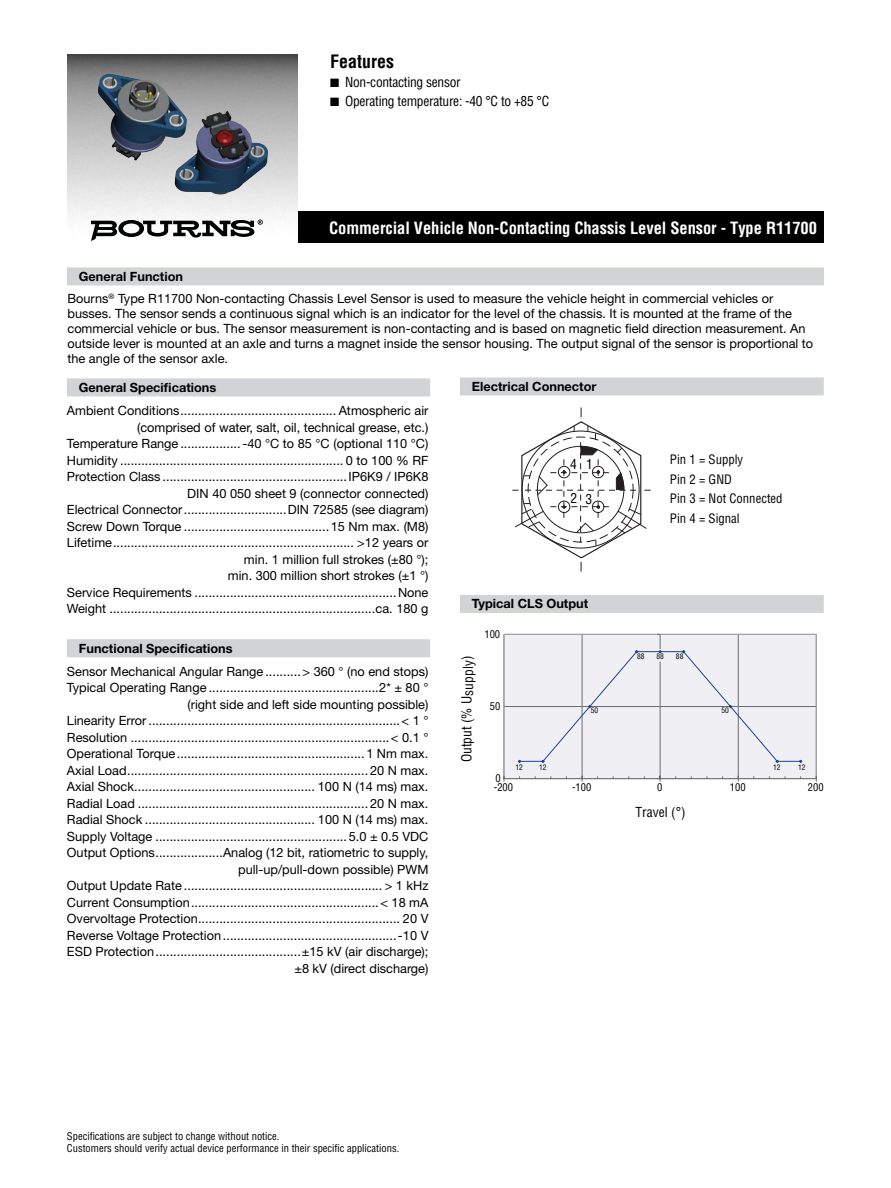
<style>
.page{position:relative;width:891px;height:1188px;background:#fff}
.page>*{position:absolute;margin:0;border:0;box-sizing:border-box;transform-origin:0 0}
.t1{font:700 condensed 18px "Helvetica";color:#000}
.t2{font:700 condensed 16.5px "Helvetica";letter-spacing:-.005em;color:#fff}
.t3{font:condensed 13.5px "Helvetica";letter-spacing:-.02em;color:#000}
.t4{font:condensed 13.5px "Helvetica";color:#010202}
.t5{font:12.75px/16.5px "Helvetica Neue";color:#000;text-align:right}
.t6{font:700 12.75px "Helvetica Neue";color:#000}
.t7{font:condensed 12.75px/19.5px "Helvetica";color:#010202}
.t8{font:condensed 10.5px/12.8px "Helvetica";color:#000}
.t9{font:condensed 10.5px "Helvetica";color:#010202}
.t10{font:condensed 7.5px "Helvetica";color:#010202}
</style>
<div class="page">
<div style="left:67px;top:267px;width:757px;height:18px;background:#d1d3d4"></div>
<div style="left:289px;top:212px;width:535px;height:31px;background:#000"></div>
<img style="left:68px;top:54px;width:230px;height:189px">
<svg style="left:91px;top:220px;width:172px;height:21px"></svg>
<div style="left:67px;top:378px;width:363px;height:18px;background:#d1d3d4"></div>
<div style="left:67px;top:639px;width:363px;height:18px;background:#d1d3d4"></div>
<img style="left:108px;top:74px;width:51px;height:11px">
<img style="left:225px;top:111px;width:43px;height:42px">
<div style="left:460px;top:377px;width:364px;height:18px;background:#d1d3d4"></div>
<svg style="left:512px;top:408px;width:139px;height:164px"></svg>
<div style="left:460px;top:595px;width:364px;height:18px;background:#d1d3d4"></div>
<div style="left:504px;top:634px;width:312px;height:145px;background:#f0eff3"></div>
<hr style="left:504px;top:706px;width:312px;height:1px;background:#6d6e70">
<hr style="left:582px;top:634px;width:1px;height:145px;background:#6d6e70">
<hr style="left:738px;top:634px;width:1px;height:145px;background:#6d6e70">
<hr style="left:660px;top:662px;width:1px;height:117px;background:#6d6e70">
<hr style="left:504px;top:778px;width:312px;height:1px;background:#6d6e70">
<svg style="left:518px;top:634px;width:285px;height:129px"></svg>
<h1 class="t1" style="left:330px;top:54px;width:65px">Features</h1>
<p class="t3" style="left:330px;top:77px;width:132px">■ Non-contacting sensor</p>
<p class="t3" style="left:330px;top:96px;width:221px">■ Operating temperature: -40 °C to +85 °C</p>
<p class="t6" style="left:79px;top:272px;width:106px">General Function</p>
<p class="t2" style="left:329px;top:222px;width:489px">Commercial Vehicle Non-Contacting Chassis Level Sensor - Type R11700</p>
<p class="t5" style="left:67px;top:292px;width:747px;line-height:15px;text-align:left">Bourns<sup>®</sup> Type R11700 Non-contacting Chassis Level Sensor is used to measure the vehicle height in commercial vehicles or busses. The sensor sends a continuous signal which is an indicator for the level of the chassis. It is mounted at the frame of the commercial vehicle or bus. The sensor measurement is non-contacting and is based on magnetic field direction measurement. An outside lever is mounted at an axle and turns a magnet inside the sensor housing. The output signal of the sensor is proportional to the angle of the sensor axle.</p>
<p class="t6" style="left:79px;top:383px;width:139px">General Specifications</p>
<p class="t6" style="left:472px;top:382px;width:126px">Electrical Connector</p>
<p class="t5" style="left:67px;top:403px;width:363px">Ambient Conditions ............................................ Atmospheric air (comprised of water, salt, oil, technical grease, etc.)<br>Temperature Range .................-40 °C to 85 °C (optional 110 °C)<br>Humidity ............................................................... 0 to 100 % RF Protection Class ....................................................IP6K9 / IP6K8<br>DIN 40 050 sheet 9 (connector connected)<br>Electrical Connector .............................DIN 72585 (see diagram)<br>Screw Down Torque .........................................15 Nm max. (M8)<br>Lifetime .................................................................... &gt;12 years or min. 1 million full strokes (±80 °);<br>min. 300 million short strokes (±1 °)<br>Service Requirements .........................................................None Weight ...........................................................................ca. 180 g</p>
<p class="t6" style="left:79px;top:644px;width:155px">Functional Specifications</p>
<p class="t5" style="left:67px;top:664px;width:363px">Sensor Mechanical Angular Range ..........&gt; 360 ° (no end stops)<br>Typical Operating Range ................................................2* ± 80 ° (right side and left side mounting possible)<br>Linearity Error .......................................................................&lt; 1 ° Resolution .........................................................................&lt; 0.1 ° Operational Torque .....................................................1 Nm max.<br>Axial Load .................................................................... 20 N max.<br>Axial Shock ................................................... 100 N (14 ms) max.<br>Radial Load ................................................................. 20 N max.<br>Radial Shock ................................................ 100 N (14 ms) max.<br>Supply Voltage ...................................................... 5.0 ± 0.5 VDC Output Options ...................Analog (12 bit, ratiometric to supply, pull-up/pull-down possible) PWM<br>Output Update Rate ........................................................ &gt; 1 kHz Current Consumption .....................................................&lt; 18 mA Overvoltage Protection ......................................................... 20 V Reverse Voltage Protection .................................................-10 V ESD Protection .........................................±15 kV (air discharge); ±8 kV (direct discharge)</p>
<p class="t4" style="left:570px;top:459px;width:8px">4</p>
<p class="t7" style="left:670px;top:451px;width:114px">Pin 1 = Supply<br>Pin 2 = GND<br>Pin 3 = Not Connected<br>Pin 4 = Signal</p>
<p class="t4" style="left:586px;top:459px;width:8px">1</p>
<p class="t4" style="left:571px;top:493px;width:23px">2 3</p>
<p class="t6" style="left:472px;top:599px;width:118px">Typical CLS Output</p>
<p class="t4" style="left:462px;top:762px;width:108px;rotate:-90deg">Output (% Usupply)</p>
<p class="t9" style="left:484px;top:630px;width:17px">100</p>
<p class="t9" style="left:490px;top:702px;width:12px">50</p>
<p class="t10" style="left:637px;top:654px;width:9px">88</p>
<p class="t10" style="left:657px;top:654px;width:9px">88</p>
<p class="t10" style="left:676px;top:654px;width:9px">88</p>
<p class="t10" style="left:591px;top:708px;width:9px">50</p>
<p class="t10" style="left:721px;top:708px;width:9px">50</p>
<p class="t10" style="left:515px;top:764px;width:9px">12</p>
<p class="t10" style="left:539px;top:764px;width:9px">12</p>
<p class="t10" style="left:773px;top:764px;width:9px">12</p>
<p class="t10" style="left:798px;top:764px;width:9px">12</p>
<p class="t9" style="left:495px;top:774px;width:7px">0</p>
<p class="t9" style="left:494px;top:783px;width:21px">-200</p>
<p class="t9" style="left:572px;top:783px;width:21px">-100</p>
<p class="t9" style="left:657px;top:783px;width:7px">0</p>
<p class="t9" style="left:730px;top:783px;width:17px">100</p>
<p class="t9" style="left:808px;top:783px;width:17px">200</p>
<p class="t4" style="left:636px;top:807px;width:51px">Travel (°)</p>
<p class="t8" style="left:67px;top:1130px;width:334px">Specifications are subject to change without notice.<br>Customers should verify actual device performance in their specific applications.</p>
</div>
